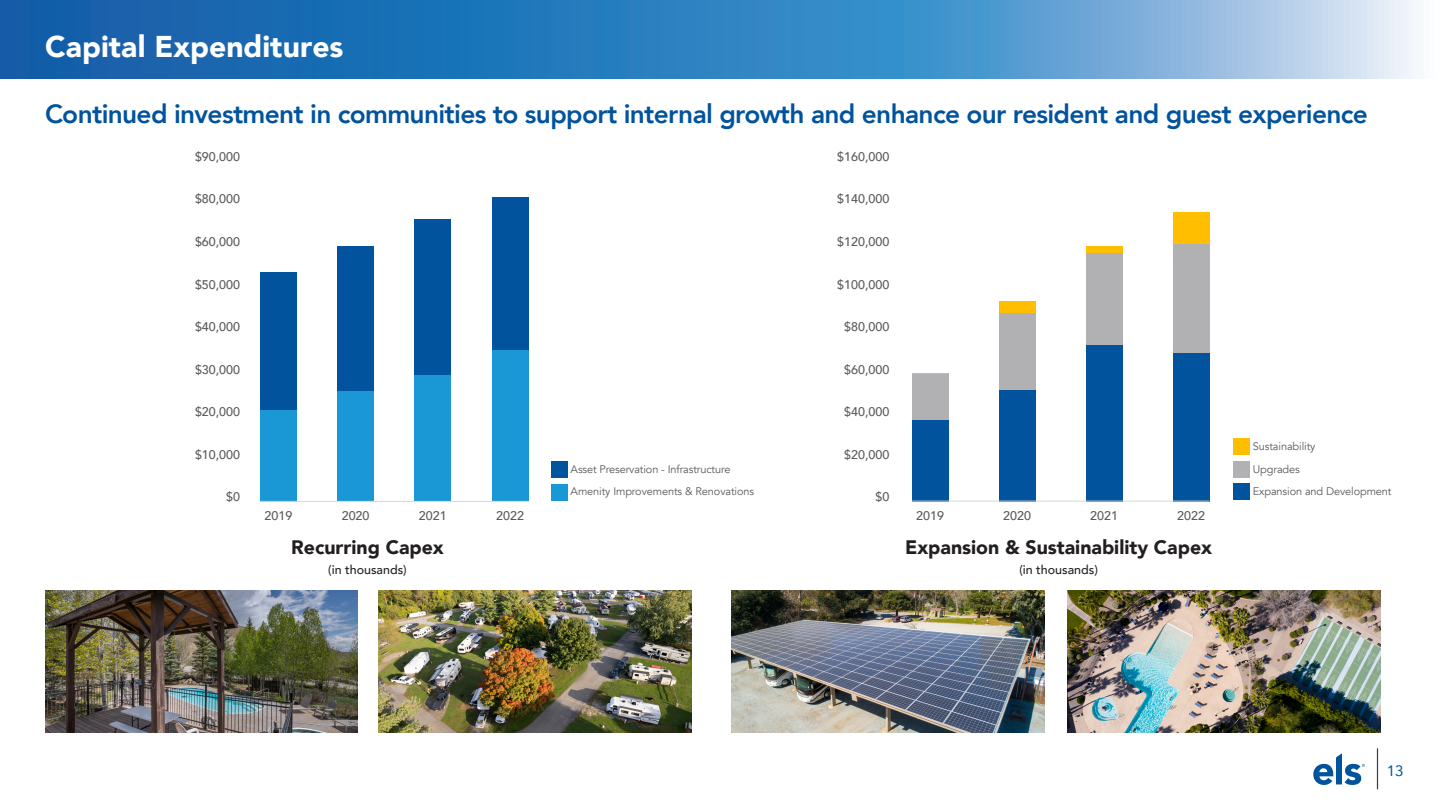
<style>
.page{position:relative;width:1440px;height:810px;background:#fff}
.page>*{position:absolute;margin:0;border:0;box-sizing:border-box;transform-origin:0 0}
.t1{font:900 30px "Avenir";color:#fff}
.t2{font:800 26.25px "Avenir";letter-spacing:-.025em;color:#01539e}
.t3{font:900 19.5px "Avenir";color:#231f20}
.t4{font:15px "Avenir";color:#01539e}
.t5{font:500 12.5px "Avenir";color:#595a59}
.t6{font:500 12.5px "Avenir";color:#231f20}
.t7{font:11px "Avenir";letter-spacing:-.01em;color:#595a59}
</style>
<div class="page">
<svg style="left:0;top:0;width:1418px;height:79px;background:#478cc6"></svg>
<svg style="left:1313px;top:753px;width:52px;height:32px"></svg>
<hr style="left:1377px;top:748px;width:1px;height:41px;background:#3b4050">
<img style="left:731px;top:590px;width:314px;height:142px">
<img style="left:1067px;top:590px;width:314px;height:142px">
<img style="left:379px;top:590px;width:312px;height:142px">
<img style="left:45px;top:590px;width:313px;height:142px">
<div style="left:260px;top:410px;width:37px;height:91px;background:#1a98d6"></div>
<div style="left:260px;top:273px;width:37px;height:137px;background:#01539e"></div>
<div style="left:337px;top:390px;width:37px;height:111px;background:#1a98d6"></div>
<div style="left:337px;top:246px;width:37px;height:144px;background:#01539e"></div>
<div style="left:415px;top:374px;width:36px;height:127px;background:#1a98d6"></div>
<div style="left:415px;top:219px;width:36px;height:156px;background:#01539e"></div>
<div style="left:492px;top:350px;width:36px;height:151px;background:#1a98d6"></div>
<div style="left:492px;top:197px;width:36px;height:153px;background:#01539e"></div>
<hr style="left:260px;top:501px;width:269px;height:1px;background:#d8d8d8">
<div style="left:551px;top:461px;width:17px;height:17px;background:#01539e"></div>
<div style="left:551px;top:484px;width:17px;height:16px;background:#1a98d6"></div>
<div style="left:1234px;top:439px;width:16px;height:16px;background:#ffbf00"></div>
<div style="left:1234px;top:461px;width:16px;height:17px;background:#b1b1b3"></div>
<div style="left:1234px;top:484px;width:16px;height:16px;background:#01539e"></div>
<div style="left:1086px;top:246px;width:36px;height:8px;background:#ffbf00"></div>
<div style="left:1086px;top:345px;width:36px;height:156px;background:#01539e"></div>
<div style="left:1086px;top:254px;width:36px;height:91px;background:#b1b1b3"></div>
<hr style="left:912px;top:374px;width:36px;height:1px;background:#ffbf00">
<div style="left:912px;top:420px;width:36px;height:81px;background:#01539e"></div>
<div style="left:912px;top:375px;width:36px;height:45px;background:#b1b1b3"></div>
<div style="left:999px;top:301px;width:36px;height:20px;background:#ffbf00"></div>
<div style="left:999px;top:390px;width:36px;height:111px;background:#01539e"></div>
<div style="left:999px;top:313px;width:36px;height:77px;background:#b1b1b3"></div>
<div style="left:1173px;top:353px;width:37px;height:148px;background:#01539e"></div>
<div style="left:1173px;top:243px;width:37px;height:110px;background:#b1b1b3"></div>
<div style="left:1173px;top:212px;width:37px;height:31px;background:#ffbf00"></div>
<hr style="left:912px;top:501px;width:298px;height:1px;background:#d8d8d8">
<p class="t1" style="left:45px;top:21px;width:300px">Capital Expenditures</p>
<p class="t2" style="left:45px;top:94px;width:1324px">Continued investment in communities to support internal growth and enhance our resident and guest experience</p>
<p class="t5" style="left:195px;top:146px;width:47px">$90,000</p>
<p class="t5" style="left:837px;top:146px;width:54px">$160,000</p>
<p class="t5" style="left:195px;top:188px;width:47px">$80,000</p>
<p class="t5" style="left:837px;top:188px;width:54px">$140,000</p>
<p class="t5" style="left:195px;top:231px;width:47px">$60,000</p>
<p class="t5" style="left:837px;top:231px;width:54px">$120,000</p>
<p class="t5" style="left:195px;top:273px;width:47px">$50,000</p>
<p class="t5" style="left:837px;top:273px;width:54px">$100,000</p>
<p class="t5" style="left:195px;top:316px;width:47px">$40,000</p>
<p class="t5" style="left:844px;top:316px;width:47px">$80,000</p>
<p class="t5" style="left:195px;top:359px;width:47px">$30,000</p>
<p class="t5" style="left:844px;top:358px;width:47px">$60,000</p>
<p class="t5" style="left:195px;top:401px;width:47px">$20,000</p>
<p class="t5" style="left:844px;top:401px;width:47px">$40,000</p>
<p class="t5" style="left:195px;top:444px;width:47px">$10,000</p>
<p class="t5" style="left:226px;top:486px;width:15px">$0</p>
<p class="t7" style="left:571px;top:463px;width:161px">Asset Preservation - Infrastructure</p>
<p class="t7" style="left:571px;top:485px;width:185px">Amenity Improvements &amp; Renovations</p>
<p class="t5" style="left:844px;top:444px;width:47px">$20,000</p>
<p class="t5" style="left:876px;top:486px;width:15px">$0</p>
<p class="t7" style="left:1253px;top:440px;width:64px">Sustainability</p>
<p class="t7" style="left:1253px;top:463px;width:48px">Upgrades</p>
<p class="t7" style="left:1253px;top:485px;width:140px">Expansion and Development</p>
<p class="t5" style="left:265px;top:505px;width:29px">2019</p>
<p class="t5" style="left:342px;top:505px;width:29px">2020</p>
<p class="t5" style="left:419px;top:505px;width:29px">2021</p>
<p class="t5" style="left:496px;top:505px;width:29px">2022</p>
<p class="t5" style="left:916px;top:505px;width:29px">2019</p>
<p class="t5" style="left:1003px;top:505px;width:29px">2020</p>
<p class="t5" style="left:1090px;top:505px;width:29px">2021</p>
<p class="t5" style="left:1177px;top:505px;width:29px">2022</p>
<p class="t3" style="left:291px;top:530px;width:154px">Recurring Capex</p>
<p class="t6" style="left:328px;top:559px;width:80px">(in thousands)</p>
<p class="t3" style="left:905px;top:530px;width:308px">Expansion &amp; Sustainability Capex</p>
<p class="t6" style="left:1019px;top:559px;width:80px">(in thousands)</p>
<p class="t4" style="left:1387px;top:759px;width:18px">13</p>
</div>
